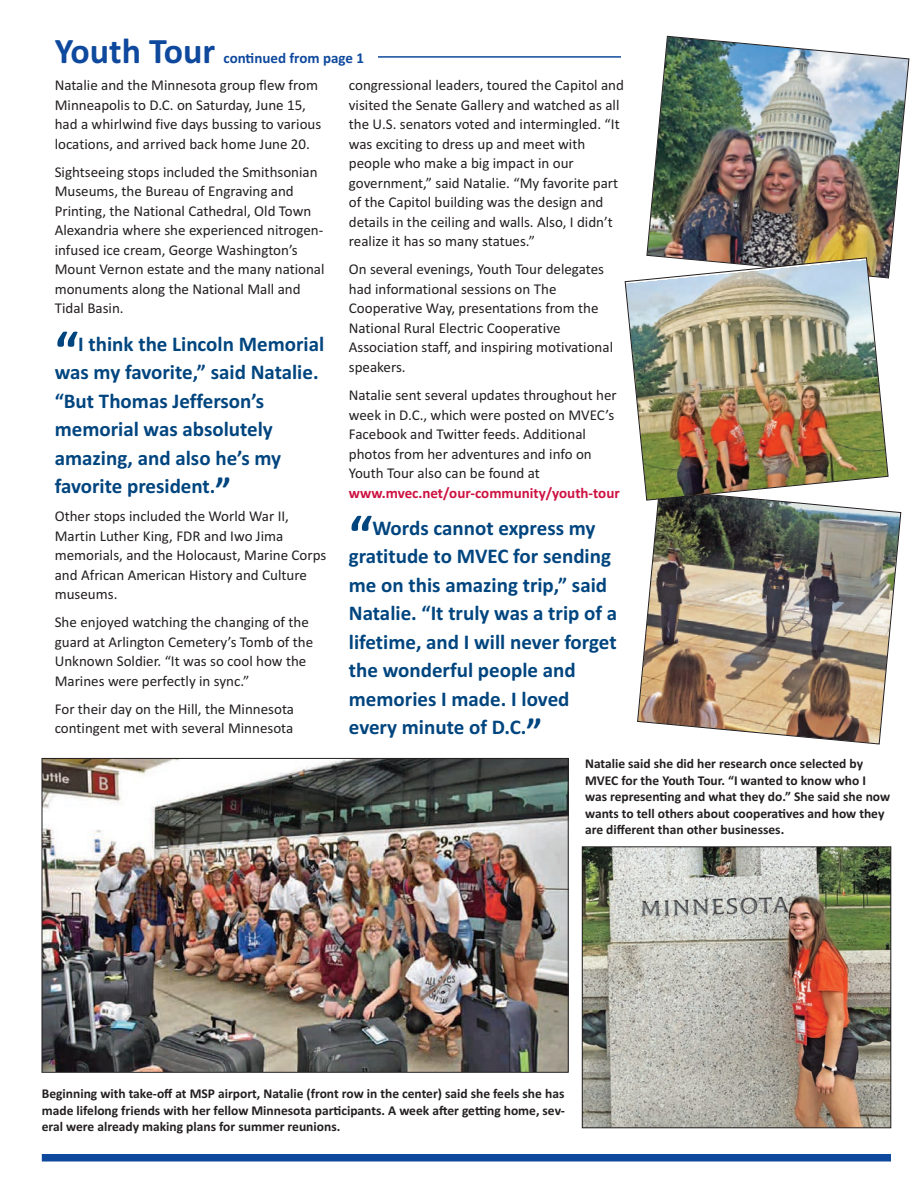
<style>
.page{position:relative;width:918px;height:1188px;background:#fff}
.page>*{position:absolute;margin:0;border:0;box-sizing:border-box;transform-origin:0 0}
.t1{font:700 54px "Calibri";color:#01457f}
.t2{font:700 36px "Calibri";color:#0f499d}
.t3{font:700 21px/28.5px "Calibri";color:#01457f}
.t4{font:15px/19.5px "Calibri";color:#231f20}
.t5{font:700 15px "Calibri";color:#cd1141}
.t6{font:700 15px "Calibri";color:#0f499d}
.t7{font:700 13.5px/16.5px "Calibri";color:#231f20;text-align:justify}
.s1{font-size:36px}
</style>
<div class="page">
<hr style="left:378px;top:56px;width:243px;height:2px;background:#0f499d">
<div style="left:42px;top:1154px;width:849px;height:8px;background:#0f499d"></div>
<img style="left:44px;top:760px;width:522px;height:311px">
<div style="left:42px;top:758px;width:526px;height:315px;border:1px solid #231f20"></div>
<img style="left:584px;top:849px;width:305px;height:277px">
<div style="left:582px;top:847px;width:309px;height:281px;border:1px solid #231f20"></div>
<img style="left:647px;top:36px;width:262px;height:242px">
<img style="left:637px;top:501px;width:264px;height:243px">
<img style="left:625px;top:257px;width:263px;height:244px">
<h2 class="t2" style="left:55px;top:26px;width:162px">Youth Tour</h2>
<p class="t6" style="left:223px;top:47px;width:142px">continued from page 1</p>
<p class="t4" style="left:55px;top:75px;width:268px">Natalie and the Minnesota group flew from Minneapolis to D.C. on Saturday, June 15, had a whirlwind five days bussing to various locations, and arrived back home June 20.</p>
<p class="t4" style="left:55px;top:162px;width:271px">Sightseeing stops included the Smithsonian Museums, the Bureau of Engraving and Printing, the National Cathedral, Old Town Alexandria where she experienced nitrogen&shy;infused ice cream, George Washington’s Mount Vernon estate and the many national monuments along the National Mall and Tidal Basin.</p>
<h1 class="t1" style="left:55px;top:312px;width:25px">“</h1>
<h3 class="t3" style="left:55px;top:329px;width:271px;text-indent:23px">I think the Lincoln Memorial was my favorite,” said Natalie. “But Thomas Jefferson’s memorial was absolutely amazing, and also he’s my favorite president.<span class="s1">”</span></h3>
<p class="t4" style="left:55px;top:506px;width:273px">Other stops included the World War II, Martin Luther King, FDR and Iwo Jima memorials, and the Holocaust, Marine Corps and African American History and Culture museums.</p>
<p class="t4" style="left:55px;top:612px;width:260px">She enjoyed watching the changing of the guard at Arlington Cemetery’s Tomb of the Unknown Soldier. “It was so cool how the Marines were perfectly in sync.”</p>
<p class="t4" style="left:55px;top:699px;width:241px">For their day on the Hill, the Minnesota contingent met with several Minnesota</p>
<p class="t4" style="left:349px;top:75px;width:277px">congressional leaders, toured the Capitol and visited the Senate Gallery and watched as all the U.S. senators voted and intermingled. “It was exciting to dress up and meet with people who make a big impact in our government,” said Natalie. “My favorite part of the Capitol building was the design and details in the ceiling and walls. Also, I didn’t realize it has so many statues.”</p>
<p class="t4" style="left:349px;top:259px;width:266px">On several evenings, Youth Tour delegates had informational sessions on The Cooperative Way, presentations from the National Rural Electric Cooperative Association staff, and inspiring motivational speakers.</p>
<p class="t4" style="left:349px;top:385px;width:269px">Natalie sent several updates throughout her week in D.C., which were posted on MVEC’s Facebook and Twitter feeds. Additional photos from her adventures and info on Youth Tour also can be found at</p>
<p class="t5" style="left:349px;top:482px;width:272px">www.mvec.net/our-community/youth-tour</p>
<h1 class="t1" style="left:349px;top:497px;width:25px">“</h1>
<h3 class="t3" style="left:349px;top:513px;width:270px;text-indent:23px">Words cannot express my gratitude to MVEC for sending me on this amazing trip,” said<br>Natalie. “It truly was a trip of a lifetime, and I will never forget the wonderful people and memories I made. I loved every minute of D.C.<span class="s1">”</span></h3>
<p class="t7" style="left:585px;top:755px;width:307px;text-align:left">Natalie said she did her research once selected by MVEC for the Youth Tour. “I wanted to know who I was representing and what they do.” She said she now wants to tell others about cooperatives and how they are different than other businesses.</p>
<p class="t7" style="left:42px;top:1085px;width:525px">Beginning with take-off at MSP airport, Natalie (front row in the center) said she feels she has made lifelong friends with her fellow Minnesota participants. A week after getting home, sev&shy;eral were already making plans for summer reunions.</p>
</div>
